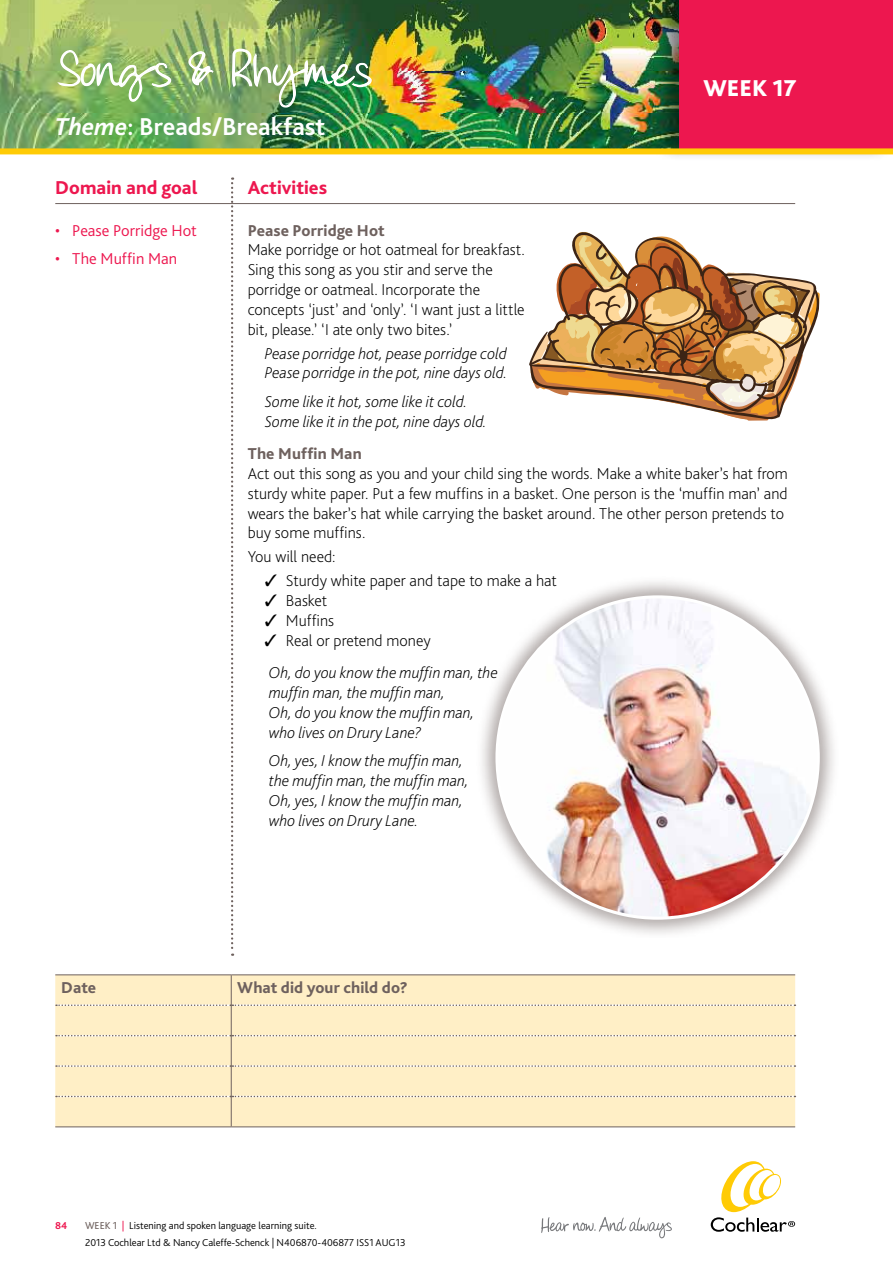
<style>
.page{position:relative;width:893px;height:1263px;background:#fff}
.page>*{position:absolute;margin:0;border:0;box-sizing:border-box;transform-origin:0 0}
.t1{font:700 25.5px "Bliss Pro";color:#fff}
.t2{font:800 24px "Bliss Pro";color:#fff}
.t3{font:800 19.5px "Bliss Pro";color:#ed174f}
.t4{font:200 16.5px/19.8px "Bliss Pro";color:#000}
.t5{font:italic 200 16.5px/19.8px "Bliss Pro";color:#000}
.t6{font:800 16.5px "Bliss Pro";letter-spacing:.005em;color:#6e615e}
.t7{font:300 16.5px "Bliss Pro";letter-spacing:.005em;color:#ed174f}
.t8{font:300 10.5px "Bliss Pro";color:#000}
.t9{font:700 10.5px "Bliss Pro";color:#ed174f}
.s1{font-style:italic}
.s2{font-style:normal}
.s3{font-weight:400;color:#6e615e}
.s4{font-weight:400;color:#ed174f}
</style>
<div class="page">
<svg style="left:231px;top:177px;width:2px;height:779px"></svg>
<hr style="left:55px;top:203px;width:740px;height:1px;background:#6e615e">
<img style="left:0;top:0;width:652px;height:148px">
<div style="left:55px;top:975px;width:740px;height:151px;background:#ffefc6"></div>
<svg style="left:56px;top:1004px;width:739px;height:2px"></svg>
<svg style="left:56px;top:1035px;width:739px;height:1px"></svg>
<svg style="left:56px;top:1065px;width:739px;height:2px"></svg>
<svg style="left:56px;top:1096px;width:739px;height:1px"></svg>
<hr style="left:55px;top:974px;width:176px;height:1px;background:#6e615e">
<hr style="left:231px;top:974px;width:564px;height:1px;background:#6e615e">
<hr style="left:55px;top:1126px;width:176px;height:1px;background:#6e615e">
<hr style="left:231px;top:1126px;width:564px;height:1px;background:#6e615e">
<hr style="left:231px;top:975px;width:1px;height:30px;background:#6e615e">
<hr style="left:231px;top:1005px;width:1px;height:31px;background:#6e615e">
<hr style="left:231px;top:1036px;width:1px;height:30px;background:#6e615e">
<hr style="left:231px;top:1066px;width:1px;height:30px;background:#6e615e">
<hr style="left:231px;top:1096px;width:1px;height:30px;background:#6e615e">
<svg style="left:56px;top:49px;width:116px;height:54px;background:#9fc37b"></svg>
<svg style="left:188px;top:50px;width:31px;height:36px"></svg>
<img style="left:231px;top:48px;width:141px;height:60px">
<svg style="left:711px;top:1161px;width:84px;height:71px"></svg>
<svg style="left:541px;top:1217px;width:131px;height:21px"></svg>
<div style="left:652px;top:0;width:241px;height:161px;background:#000;opacity:.5"></div>
<div style="left:679px;top:0;width:214px;height:151px;background:#ed174f"></div>
<div style="left:0;top:148px;width:893px;height:6px;background:#ffcb05"></div>
<svg style="left:529px;top:232px;width:291px;height:188px"></svg>
<div style="left:474px;top:574px;width:364px;height:364px;background:#6e615e;opacity:.53"></div>
<img style="left:497px;top:597px;width:321px;height:321px;border-radius:161px">
<h1 class="t1" style="left:55px;top:111px;width:272px"><span class="s1">Theme</span>: Breads/Breakfast</h1>
<h2 class="t2" style="left:703px;top:74px;width:94px">WEEK 17</h2>
<p class="t3" style="left:55px;top:176px;width:144px">Domain and goal</p>
<p class="t7" style="left:55px;top:220px;width:143px">• Pease Porridge Hot</p>
<p class="t7" style="left:55px;top:248px;width:123px">• The Muffin Man</p>
<p class="t3" style="left:248px;top:176px;width:81px">Activities</p>
<p class="t6" style="left:248px;top:220px;width:138px">Pease Porridge Hot</p>
<p class="t4" style="left:248px;top:240px;width:279px">Make porridge or hot oatmeal for breakfast.<br>Sing this song as you stir and serve the porridge or oatmeal. Incorporate the concepts ‘just’ and ‘only’. ‘I want just a little bit, please.’ ‘I ate only two bites.’</p>
<p class="t5" style="left:265px;top:343px;width:244px">Pease porridge hot, pease porridge cold<br>Pease porridge in the pot, nine days old.</p>
<p class="t5" style="left:265px;top:391px;width:223px">Some like it hot, some like it cold.<br>Some like it in the pot, nine days old.</p>
<p class="t6" style="left:248px;top:443px;width:115px">The Muffin Man</p>
<p class="t4" style="left:248px;top:463px;width:542px">Act out this song as you and your child sing the words. Make a white baker’s hat from sturdy white paper. Put a few muffins in a basket. One person is the ‘muffin man’ and wears the baker’s hat while carrying the basket around. The other person pretends to buy some muffins.</p>
<p class="t4" style="left:248px;top:547px;width:89px">You will need:</p>
<p class="t4" style="left:265px;top:571px;width:294px">✓ Sturdy white paper and tape to make a hat</p>
<p class="t4" style="left:265px;top:590px;width:64px">✓ Basket</p>
<p class="t4" style="left:265px;top:610px;width:71px">✓ Muffins</p>
<p class="t5" style="left:265px;top:624px;width:235px;line-height:32.5px">✓ <span class="s2">Real or pretend money<br></span>Oh, do you know the muffin man, the</p>
<p class="t5" style="left:269px;top:682px;width:207px">muffin man, the muffin man,<br>Oh, do you know the muffin man, who lives on Drury Lane?</p>
<p class="t5" style="left:269px;top:750px;width:201px">Oh, yes, I know the muffin man, the muffin man, the muffin man,<br>Oh, yes, I know the muffin man, who lives on Drury Lane.</p>
<p class="t6" style="left:61px;top:978px;width:36px">Date</p>
<p class="t6" style="left:237px;top:978px;width:172px">What did your child do?</p>
<p class="t9" style="left:55px;top:1219px;width:14px">84</p>
<p class="t8" style="left:85px;top:1219px;width:233px"><span class="s3">WEEK 1</span> <span class="s4">|</span> Listening and spoken language learning suite.</p>
<p class="t8" style="left:85px;top:1236px;width:322px">2013 Cochlear Ltd &amp; Nancy Caleffe-Schenck | N406870-406877 ISS1 AUG13</p>
</div>
